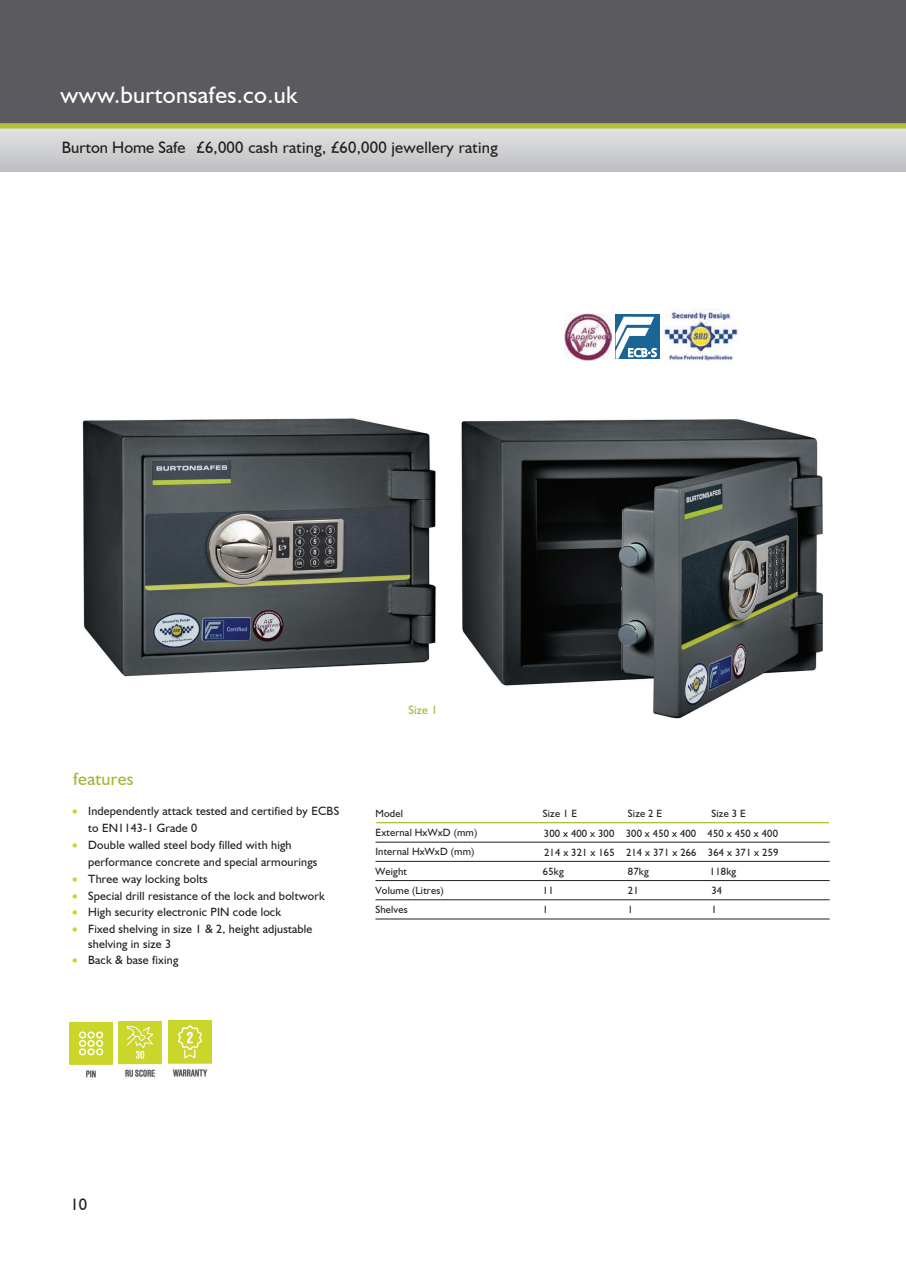
<style>
.page{position:relative;width:906px;height:1273px;background:#fff}
.page>*{position:absolute;margin:0;border:0;box-sizing:border-box;transform-origin:0 0}
.t1{font:24px "Humanst 521 BT";letter-spacing:.015em;color:#fff}
.t2{font:18px "Humanst 521 BT";letter-spacing:.015em;color:#a4b639}
.t3{font:16.5px "Humanst 521 BT";letter-spacing:.015em;color:#231f20}
.t4{font:12px/16.8px "Humanst 521 BT";letter-spacing:.015em;color:#231f20}
.t5{font:12px "Humanst 521 BT";color:#a4b639}
.t6{font:10.5px "Humanst 521 BT";letter-spacing:.015em;color:#231f20}
.s1{font-family:"Humanist 521 BT"}
.s2{color:#cbd52b}
</style>
<div class="page">
<div style="left:0;top:5px;width:906px;height:118px;background:#5b5b5f"></div>
<div style="left:5px;top:125px;width:893px;height:46px;background:linear-gradient(to bottom,#e5e6e7,#bfc0c2)"></div>
<hr style="left:375px;top:842px;width:455px;height:1px;background:#231f20">
<hr style="left:375px;top:861px;width:455px;height:1px;background:#231f20">
<hr style="left:375px;top:880px;width:455px;height:1px;background:#231f20">
<hr style="left:375px;top:899px;width:455px;height:1px;background:#231f20">
<hr style="left:375px;top:918px;width:455px;height:1px;background:#231f20">
<svg style="left:615px;top:314px;width:45px;height:45px"></svg>
<svg style="left:615px;top:317px;width:42px;height:42px"></svg>
<svg style="left:582px;top:332px;width:30px;height:29px"></svg>
<img style="left:564px;top:313px;width:47px;height:47px">
<img style="left:664px;top:309px;width:76px;height:54px">
<hr style="left:376px;top:822px;width:453px;height:1px;background:#b3bf35">
<img style="left:70px;top:1022px;width:42px;height:56px">
<img style="left:169px;top:1020px;width:42px;height:57px">
<img style="left:119px;top:1021px;width:42px;height:56px">
<div style="left:5px;top:123px;width:893px;height:6px;background:#b3bf35"></div>
<img style="left:82px;top:418px;width:354px;height:259px">
<img style="left:461px;top:419px;width:362px;height:300px">
<svg style="left:0;top:129px;width:5px;height:42px"></svg>
<svg style="left:0;top:123px;width:5px;height:6px"></svg>
<svg style="left:898px;top:129px;width:8px;height:42px"></svg>
<div style="left:898px;top:123px;width:8px;height:6px;background:#b3bf35"></div>
<div style="left:6px;top:0;width:891px;height:5px;background:#5b5b5f"></div>
<svg style="left:0;top:0;width:6px;height:6px"></svg>
<svg style="left:897px;top:0;width:9px;height:6px"></svg>
<h1 class="t1" style="left:61px;top:80px;width:239px">www.burtonsafes.co.uk</h1>
<h3 class="t3" style="left:62px;top:137px;width:125px">Burton Home Safe</h3>
<h3 class="t3" style="left:196px;top:138px;width:303px">£6,000 cash rating, £60,000 jewellery rating</h3>
<h2 class="t2" style="left:73px;top:768px;width:62px">features</h2>
<p class="t5" style="left:408px;top:702px;width:31px">Size <span class="s1">1</span></p>
<p class="t4" style="left:88px;top:802px;width:253px;text-indent:-16px"><span class="s2">•</span> Independently attack tested and certified by ECBS to EN1143-1 Grade 0</p>
<p class="t4" style="left:88px;top:836px;width:231px;text-indent:-16px"><span class="s2">•</span> Double walled steel body filled with high performance concrete and special armourings</p>
<p class="t4" style="left:72px;top:870px;width:137px"><span class="s2">•</span> Three way locking bolts</p>
<p class="t4" style="left:72px;top:886px;width:254px"><span class="s2">•</span> Special drill resistance of the lock and boltwork</p>
<p class="t4" style="left:72px;top:903px;width:211px"><span class="s2">•</span> High security electronic PIN code lock</p>
<p class="t4" style="left:88px;top:921px;width:226px;line-height:14.4px;text-indent:-16px"><span class="s2">•</span> Fixed shelving in size 1 &amp; 2, height adjustable shelving in size 3</p>
<p class="t4" style="left:72px;top:951px;width:108px"><span class="s2">•</span> Back &amp; base fixing</p>
<p class="t6" style="left:375px;top:807px;width:29px">Model</p>
<p class="t6" style="left:543px;top:807px;width:36px">Size 1 E</p>
<p class="t6" style="left:628px;top:807px;width:36px">Size 2 E</p>
<p class="t6" style="left:711px;top:807px;width:36px">Size 3 E</p>
<p class="t6" style="left:375px;top:826px;width:103px">External HxWxD (mm)</p>
<p class="t6" style="left:544px;top:826px;width:236px">300 x 400 x 3<span class="s1">00</span> 300 x 450 x 4<span class="s1">00</span> 450 x 450 x 4<span class="s1">00</span></p>
<p class="t6" style="left:375px;top:845px;width:101px">Internal HxWxD (mm)</p>
<p class="t6" style="left:544px;top:845px;width:236px">214 x 321 x 165 214 x 371 x 266 364 x 371 x 259</p>
<p class="t6" style="left:375px;top:864px;width:33px">Weight</p>
<p class="t6" style="left:543px;top:865px;width:22px">65kg</p>
<p class="t6" style="left:628px;top:865px;width:22px">87kg</p>
<p class="t6" style="left:710px;top:865px;width:28px">118kg</p>
<p class="t6" style="left:375px;top:883px;width:70px">Volume (Litres)</p>
<p class="t6" style="left:543px;top:884px;width:12px">11</p>
<p class="t6" style="left:628px;top:884px;width:12px">21</p>
<p class="t6" style="left:711px;top:884px;width:12px">34</p>
<p class="t6" style="left:375px;top:903px;width:34px">Shelves</p>
<p class="t6" style="left:543px;top:903px;width:7px">1</p>
<p class="t6" style="left:628px;top:903px;width:7px">1</p>
<p class="t6" style="left:711px;top:903px;width:7px">1</p>
<h3 class="t3" style="left:71px;top:1193px;width:18px">10</h3>
</div>
